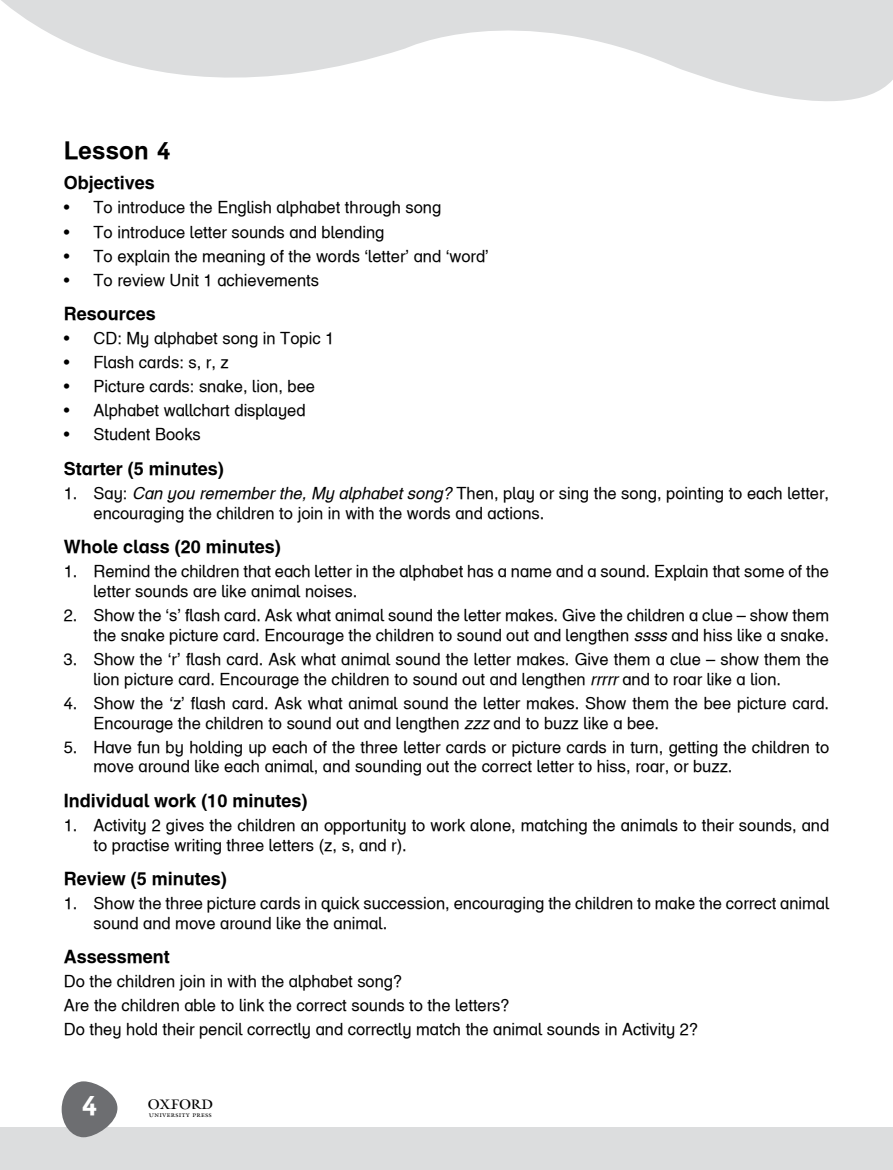
<style>
.page{position:relative;width:893px;height:1170px;background:#fff}
.page>*{position:absolute;margin:0;border:0;box-sizing:border-box;transform-origin:0 0}
.t1{font:27px "Helvetica Infant OUP Bold";color:#fff}
.t2{font:24px "Helvetica Infant OUP Bold";letter-spacing:.01em;color:#000}
.t3{font:22.5px "OUP1";color:#000}
.t4{font:18px "Helvetica Infant OUP Bold";color:#000}
.t5{font:16.5px/19.8px "Helvetica Infant OUP";color:#000}
.s1{font-family:"Helvetica Infant OUP Italic"}
</style>
<div class="page">
<div style="left:0;top:1127px;width:893px;height:42px;background:#dcddde"></div>
<svg style="left:62px;top:1081px;width:55px;height:56px"></svg>
<svg style="left:1px;top:0;width:892px;height:101px;fill:#dcddde"></svg>
<h2 class="t2" style="left:64px;top:136px;width:108px">Lesson 4</h2>
<p class="t4" style="left:64px;top:172px;width:93px">Objectives</p>
<p class="t5" style="left:64px;top:198px;width:379px">• To introduce the English alphabet through song</p>
<p class="t5" style="left:64px;top:222px;width:322px">• To introduce letter sounds and blending</p>
<p class="t5" style="left:64px;top:246px;width:427px">• To explain the meaning of the words ‘letter’ and ‘word’</p>
<p class="t5" style="left:64px;top:270px;width:257px">• To review Unit 1 achievements</p>
<p class="t4" style="left:64px;top:303px;width:94px">Resources</p>
<p class="t5" style="left:64px;top:328px;width:272px">• CD: My alphabet song in Topic 1</p>
<p class="t5" style="left:64px;top:352px;width:167px">• Flash cards: s, r, z</p>
<p class="t5" style="left:64px;top:376px;width:253px">• Picture cards: snake, lion, bee</p>
<p class="t5" style="left:64px;top:400px;width:243px">• Alphabet wallchart displayed</p>
<p class="t5" style="left:64px;top:424px;width:139px">• Student Books</p>
<p class="t4" style="left:64px;top:457px;width:162px">Starter (5 minutes)</p>
<p class="t5" style="left:94px;top:483px;width:737px;text-indent:-30px">1. Say: <span class="s1">Can you remember the, My alphabet song?</span> Then, play or sing the song, pointing to each letter, encouraging the children to join in with the words and actions.</p>
<p class="t4" style="left:64px;top:535px;width:219px">Whole class (20 minutes)</p>
<p class="t5" style="left:93px;top:561px;width:737px;text-indent:-30px">1. Remind the children that each letter in the alphabet has a name and a sound. Explain that some of the letter sounds are like animal noises.</p>
<p class="t5" style="left:64px;top:605px;width:767px;text-align:right">2. Show the ‘s’ flash card. Ask what animal sound the letter makes. Give the children a clue – show them the snake picture card. Encourage the children to sound out and lengthen <span class="s1">ssss</span> and hiss like a snake.</p>
<p class="t5" style="left:93px;top:649px;width:737px;text-indent:-30px">3. Show the ‘r’ flash card. Ask what animal sound the letter makes. Give them a clue – show them the lion picture card. Encourage the children to sound out and lengthen <span class="s1">rrrrr</span> and to roar like a lion.</p>
<p class="t5" style="left:94px;top:693px;width:737px;text-indent:-30px">4. Show the ‘z’ flash card. Ask what animal sound the letter makes. Show them the bee picture card.<br>Encourage the children to sound out and lengthen <span class="s1">zzz</span> and to buzz like a bee.</p>
<p class="t5" style="left:94px;top:736px;width:737px;text-indent:-30px">5. Have fun by holding up each of the three letter cards or picture cards in turn, getting the children to move around like each animal, and sounding out the correct letter to hiss, roar, or buzz.</p>
<p class="t4" style="left:64px;top:789px;width:245px">Individual work (10 minutes)</p>
<p class="t5" style="left:94px;top:815px;width:737px;text-indent:-30px">1. Activity 2 gives the children an opportunity to work alone, matching the animals to their sounds, and to practise writing three letters (z, s, and r).</p>
<p class="t4" style="left:64px;top:867px;width:165px">Review (5 minutes)</p>
<p class="t5" style="left:94px;top:893px;width:737px;text-indent:-30px">1. Show the three picture cards in quick succession, encouraging the children to make the correct animal sound and move around like the animal.</p>
<p class="t4" style="left:64px;top:945px;width:108px">Assessment</p>
<p class="t5" style="left:64px;top:969px;width:636px;line-height:24px">Do the children join in with the alphabet song?<br>Are the children able to link the correct sounds to the letters?<br>Do they hold their pencil correctly and correctly match the animal sounds in Activity 2?</p>
<h1 class="t1" style="left:82px;top:1089px;width:17px">4</h1>
<h3 class="t3" style="left:148px;top:1095px;width:65px">1</h3>
</div>
